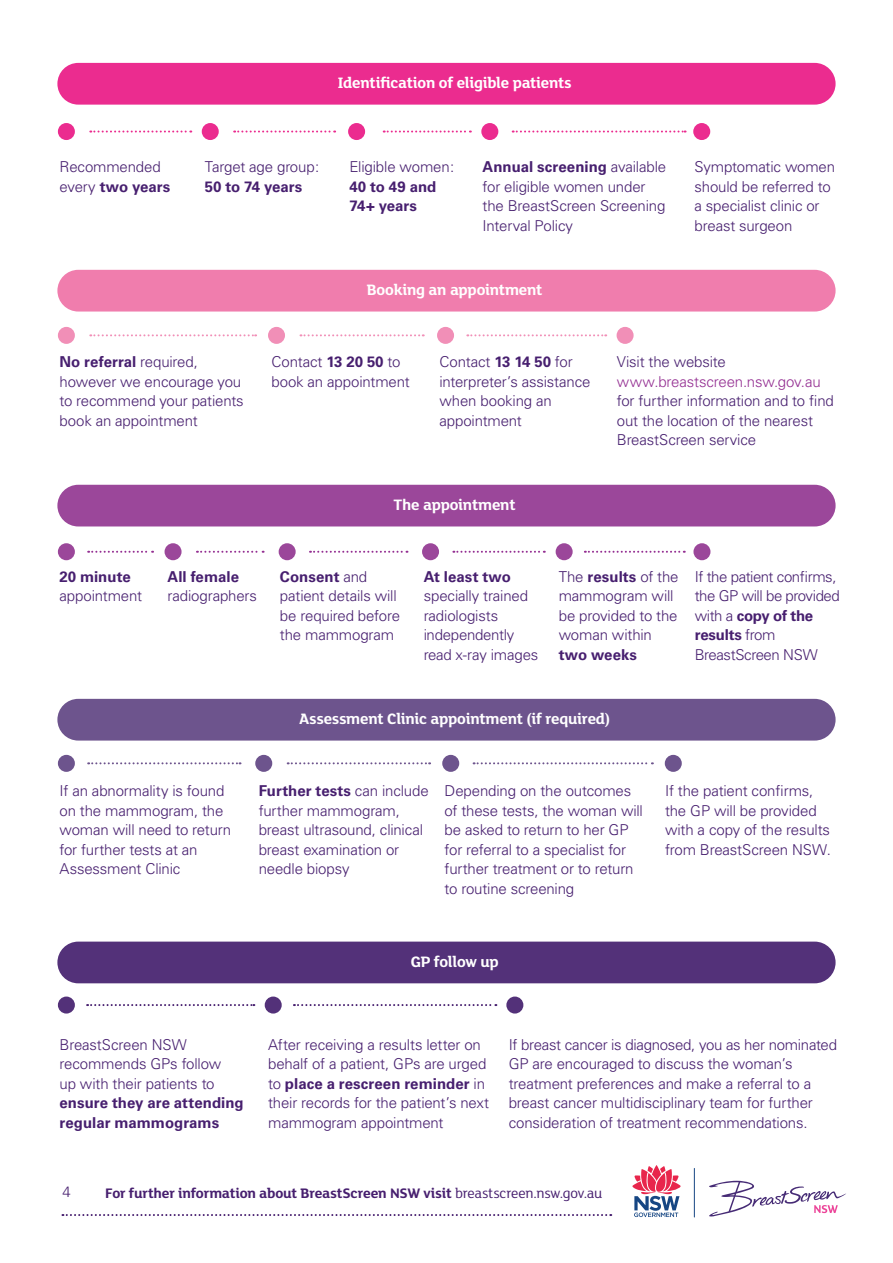
<style>
.page{position:relative;width:893px;height:1263px;background:#fff}
.page>*{position:absolute;margin:0;border:0;box-sizing:border-box;transform-origin:0 0}
.t1{font:700 16.35px "FS Lola";letter-spacing:-.015em;color:#fff}
.t2{font:300 15px/19.5px "Univers";letter-spacing:-.01em;color:#471f6f}
.t3{font:700 15px/19.5px "Univers";color:#471f6f}
.t4{font:300 15px/19.5px "Univers";letter-spacing:-.03em;color:#471f6f}
.t5{font:700 15px "FS Lola";letter-spacing:-.015em;color:#471f6f}
.t6{font:300 15px "Univers";letter-spacing:-.01em;color:#942f92}
.s1{font-weight:700}
.s2{font-weight:400}
</style>
<div class="page">
<hr style="left:694px;top:1168px;width:1px;height:49px;background:#164683">
<svg style="left:709px;top:1181px;width:137px;height:35px"></svg>
<svg style="left:632px;top:1165px;width:49px;height:52px"></svg>
<svg style="left:62px;top:1214px;width:549px;height:2px"></svg>
<div style="left:57px;top:941px;width:779px;height:42px;background:#533179;border-radius:21px"></div>
<div style="left:58px;top:996px;width:17px;height:17px;background:#533179;border-radius:50%"></div>
<svg style="left:87px;top:1004px;width:167px;height:2px"></svg>
<div style="left:265px;top:996px;width:17px;height:17px;background:#533179;border-radius:50%"></div>
<svg style="left:294px;top:1004px;width:202px;height:2px"></svg>
<div style="left:506px;top:996px;width:17px;height:17px;background:#533179;border-radius:50%"></div>
<div style="left:57px;top:63px;width:779px;height:42px;background:#eb2c8f;border-radius:21px"></div>
<div style="left:58px;top:123px;width:17px;height:17px;background:#eb2c8f;border-radius:50%"></div>
<svg style="left:90px;top:131px;width:101px;height:2px"></svg>
<div style="left:202px;top:123px;width:17px;height:17px;background:#eb2c8f;border-radius:50%"></div>
<svg style="left:234px;top:131px;width:101px;height:2px"></svg>
<div style="left:348px;top:123px;width:17px;height:17px;background:#eb2c8f;border-radius:50%"></div>
<svg style="left:384px;top:131px;width:87px;height:2px"></svg>
<div style="left:481px;top:123px;width:17px;height:17px;background:#eb2c8f;border-radius:50%"></div>
<svg style="left:513px;top:131px;width:173px;height:2px"></svg>
<div style="left:693px;top:123px;width:17px;height:17px;background:#eb2c8f;border-radius:50%"></div>
<div style="left:57px;top:270px;width:779px;height:42px;background:#f07dad;border-radius:21px"></div>
<div style="left:58px;top:327px;width:17px;height:17px;background:#f18fb7;border-radius:50%"></div>
<svg style="left:90px;top:334px;width:166px;height:2px"></svg>
<div style="left:268px;top:327px;width:17px;height:17px;background:#f18fb7;border-radius:50%"></div>
<svg style="left:300px;top:334px;width:124px;height:2px"></svg>
<div style="left:437px;top:327px;width:17px;height:17px;background:#f18fb7;border-radius:50%"></div>
<svg style="left:467px;top:334px;width:139px;height:2px"></svg>
<div style="left:617px;top:327px;width:17px;height:17px;background:#f18fb7;border-radius:50%"></div>
<div style="left:57px;top:699px;width:779px;height:41px;background:#6d548d;border-radius:21px"></div>
<div style="left:58px;top:755px;width:17px;height:17px;background:#6d548d;border-radius:50%"></div>
<svg style="left:88px;top:762px;width:153px;height:2px"></svg>
<div style="left:255px;top:755px;width:17px;height:17px;background:#6d548d;border-radius:50%"></div>
<svg style="left:288px;top:762px;width:142px;height:2px"></svg>
<div style="left:442px;top:755px;width:17px;height:17px;background:#6d548d;border-radius:50%"></div>
<svg style="left:474px;top:762px;width:179px;height:2px"></svg>
<div style="left:665px;top:755px;width:17px;height:17px;background:#6d548d;border-radius:50%"></div>
<div style="left:57px;top:485px;width:779px;height:41px;background:#9b479a;border-radius:21px"></div>
<div style="left:58px;top:543px;width:17px;height:17px;background:#9b479a;border-radius:50%"></div>
<svg style="left:88px;top:551px;width:65px;height:2px"></svg>
<div style="left:422px;top:543px;width:17px;height:17px;background:#9b479a;border-radius:50%"></div>
<svg style="left:453px;top:551px;width:92px;height:2px"></svg>
<div style="left:165px;top:543px;width:17px;height:17px;background:#9b479a;border-radius:50%"></div>
<svg style="left:197px;top:551px;width:67px;height:2px"></svg>
<div style="left:556px;top:543px;width:17px;height:17px;background:#9b479a;border-radius:50%"></div>
<svg style="left:585px;top:551px;width:100px;height:2px"></svg>
<div style="left:279px;top:543px;width:17px;height:17px;background:#9b479a;border-radius:50%"></div>
<svg style="left:310px;top:551px;width:97px;height:2px"></svg>
<div style="left:693px;top:543px;width:17px;height:17px;background:#9b479a;border-radius:50%"></div>
<p class="t1" style="left:338px;top:71px;width:236px">Identification of eligible patients</p>
<p class="t2" style="left:60px;top:157px;width:112px">Recommended every <span class="s1">two years</span></p>
<p class="t2" style="left:205px;top:157px;width:116px">Target age group:</p>
<p class="t3" style="left:205px;top:177px;width:99px">50 to 74 years</p>
<p class="t2" style="left:349px;top:157px;width:106px">Eligible women:</p>
<p class="t3" style="left:349px;top:177px;width:88px">40 to 49 and<br>74+ years</p>
<p class="t2" style="left:483px;top:157px;width:185px"><span class="s1">Annual screening</span> available for eligible women under the BreastScreen Screening<br>Interval Policy</p>
<p class="t2" style="left:694px;top:157px;width:142px">Symptomatic women should be referred to a specialist clinic or breast surgeon</p>
<p class="t1" style="left:367px;top:278px;width:177px">Booking an appointment</p>
<p class="t2" style="left:60px;top:352px;width:186px"><span class="s1">No referral</span> required, however we encourage you to recommend your patients book an appointment</p>
<p class="t2" style="left:271px;top:352px;width:140px">Contact <span class="s1">13 20 50</span> to book an appointment</p>
<p class="t2" style="left:439px;top:352px;width:153px">Contact <span class="s1">13 14 50</span> for interpreter’s assistance when booking an appointment</p>
<p class="t2" style="left:617px;top:352px;width:111px">Visit the website</p>
<p class="t6" style="left:617px;top:372px;width:205px">www.breastscreen.nsw.gov.au</p>
<p class="t2" style="left:617px;top:391px;width:219px">for further information and to find out the location of the nearest<br>BreastScreen service</p>
<p class="t3" style="left:60px;top:567px;width:73px">20 minute</p>
<p class="t2" style="left:60px;top:586px;width:84px">appointment</p>
<p class="t3" style="left:168px;top:567px;width:73px">All female</p>
<p class="t2" style="left:168px;top:586px;width:91px">radiographers</p>
<p class="t1" style="left:394px;top:493px;width:124px">The appointment</p>
<p class="t2" style="left:280px;top:567px;width:122px"><span class="s1">Consent</span> and patient details will be required before the mammogram</p>
<p class="t4" style="left:695px;top:567px;width:147px">If the patient confirms, the GP will be provided with a <span class="s1">copy of the results</span> from<br>BreastScreen NSW</p>
<p class="t2" style="left:559px;top:567px;width:121px">The <span class="s1">results</span> of the mammogram will be provided to the woman within</p>
<p class="t3" style="left:559px;top:645px;width:80px">two weeks</p>
<p class="t3" style="left:424px;top:567px;width:89px">At least two</p>
<p class="t2" style="left:424px;top:586px;width:116px">specially trained radiologists independently read x-ray images</p>
<p class="t1" style="left:299px;top:707px;width:312px">Assessment Clinic appointment (if required)</p>
<p class="t2" style="left:60px;top:781px;width:173px">If an abnormality is found on the mammogram, the woman will need to return for further tests at an<br>Assessment Clinic</p>
<p class="t2" style="left:259px;top:781px;width:172px"><span class="s1">Further tests</span> can include further mammogram, breast ultrasound, clinical breast examination or needle biopsy</p>
<p class="t2" style="left:445px;top:781px;width:200px">Depending on the outcomes of these tests, the woman will be asked to return to her GP for referral to a specialist for further treatment or to return to routine screening</p>
<p class="t2" style="left:665px;top:781px;width:167px">If the patient confirms, the GP will be provided with a copy of the results from BreastScreen NSW.</p>
<p class="t1" style="left:411px;top:950px;width:90px">GP follow up</p>
<p class="t2" style="left:60px;top:1035px;width:163px">BreastScreen NSW recommends GPs follow up with their patients to</p>
<p class="t3" style="left:60px;top:1093px;width:186px">ensure they are attending regular mammograms</p>
<p class="t2" style="left:268px;top:1035px;width:223px">After receiving a results letter on behalf of a patient, GPs are urged to <span class="s1">place a rescreen reminder</span> in their records for the patient’s next mammogram appointment</p>
<p class="t2" style="left:509px;top:1035px;width:330px">If breast cancer is diagnosed, you as her nominated GP are encouraged to discuss the woman’s treatment preferences and make a referral to a breast cancer multidisciplinary team for further consideration of treatment recommendations.</p>
<p class="t2" style="left:63px;top:1182px;width:10px">4</p>
<p class="t5" style="left:105px;top:1183px;width:499px">For further information about BreastScreen NSW visit <span class="s2">breastscreen.nsw.gov.au</span></p>
</div>
